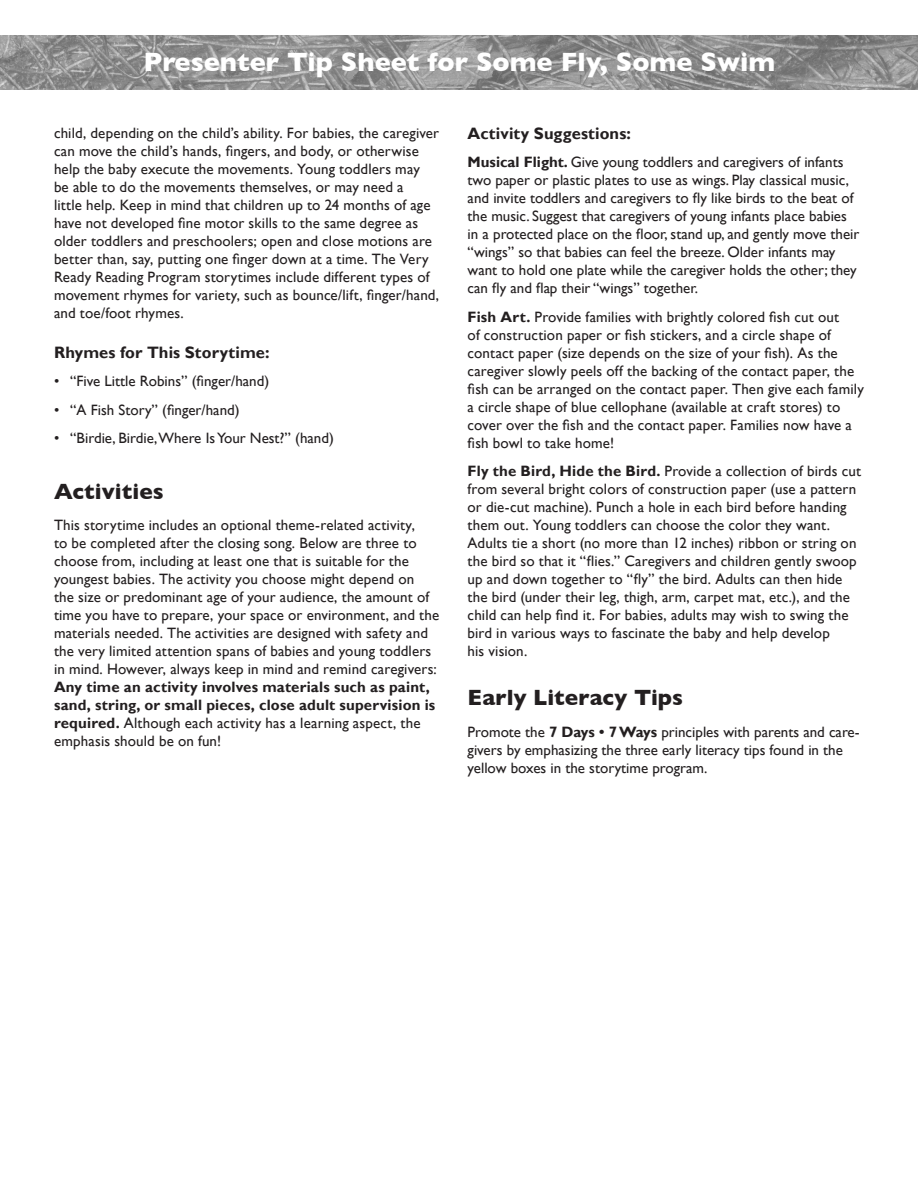
<style>
.page{position:relative;width:918px;height:1188px;background:#fff}
.page>*{position:absolute;margin:0;border:0;box-sizing:border-box;transform-origin:0 0}
.t1{font:700 27px "Gill Sans";color:#fff}
.Large_Header{font:700 22.5px "Gill Sans";letter-spacing:.005em;color:#231f20}
.Song_Title{font:700 16.5px "Gill Sans";letter-spacing:.005em;color:#231f20}
.Song_Body{font:15px/18px "Gill Sans";letter-spacing:.005em;color:#231f20}
.Indent_list{font:15px "Gill Sans";color:#231f20}
.s1{font-weight:700}
</style>
<div class="page">
<img style="left:0;top:36px;width:918px;height:54px">
<p class="t1" style="left:144px;top:46px;width:633px">Presenter Tip Sheet for Some Fly, Some Swim</p>
<p class="Song_Body" style="left:54px;top:124px;width:387px">child, depending on the child’s ability. For babies, the caregiver can move the child’s hands, fingers, and body, or otherwise help the baby execute the movements. Young toddlers may<br>be able to do the movements themselves, or may need a<br>little help. Keep in mind that children up to 24 months of age have not developed fine motor skills to the same degree as older toddlers and preschoolers; open and close motions are better than, say, putting one finger down at a time. The Very Ready Reading Program storytimes include different types of movement rhymes for variety, such as bounce/lift, finger/hand, and toe/foot rhymes.</p>
<p class="Song_Title" style="left:54px;top:342px;width:217px">Rhymes for This Storytime:</p>
<p class="Indent_list" style="left:54px;top:372px;width:217px">• “Five Little Robins” (finger/hand)</p>
<p class="Indent_list" style="left:54px;top:401px;width:187px">• “A Fish Story” (finger/hand)</p>
<p class="Indent_list" style="left:54px;top:429px;width:281px">• “Birdie, Birdie,Where Is Your Nest?” (hand)</p>
<p class="Large_Header" style="left:54px;top:478px;width:111px">Activities</p>
<p class="Song_Body" style="left:54px;top:516px;width:387px">This storytime includes an optional theme-related activity,<br>to be completed after the closing song. Below are three to choose from, including at least one that is suitable for the youngest babies. The activity you choose might depend on<br>the size or predominant age of your audience, the amount of time you have to prepare, your space or environment, and the materials needed. The activities are designed with safety and the very limited attention spans of babies and young toddlers in mind. However, always keep in mind and remind caregivers:<br><span class="s1">Any time an activity involves materials such as paint, sand, string, or small pieces, close adult supervision is required.</span> Although each activity has a learning aspect, the emphasis should be on fun!</p>
<p class="Song_Title" style="left:468px;top:123px;width:165px">Activity Suggestions:</p>
<p class="Song_Body" style="left:468px;top:154px;width:393px"><span class="s1">Musical Flight.</span> Give young toddlers and caregivers of infants two paper or plastic plates to use as wings. Play classical music, and invite toddlers and caregivers to fly like birds to the beat of the music. Suggest that caregivers of young infants place babies in a protected place on the floor, stand up, and gently move their “wings” so that babies can feel the breeze. Older infants may want to hold one plate while the caregiver holds the other; they can fly and flap their “wings” together.</p>
<p class="Song_Body" style="left:468px;top:308px;width:398px"><span class="s1">Fish Art.</span> Provide families with brightly colored fish cut out<br>of construction paper or fish stickers, and a circle shape of contact paper (size depends on the size of your fish). As the caregiver slowly peels off the backing of the contact paper, the fish can be arranged on the contact paper. Then give each family a circle shape of blue cellophane (available at craft stores) to cover over the fish and the contact paper. Families now have a fish bowl to take home!</p>
<p class="Song_Body" style="left:468px;top:463px;width:395px"><span class="s1">Fly the Bird, Hide the Bird.</span> Provide a collection of birds cut from several bright colors of construction paper (use a pattern or die-cut machine). Punch a hole in each bird before handing them out. Young toddlers can choose the color they want.<br>Adults tie a short (no more than 12 inches) ribbon or string on the bird so that it “flies.” Caregivers and children gently swoop up and down together to “fly” the bird. Adults can then hide the bird (under their leg, thigh, arm, carpet mat, etc.), and the child can help find it. For babies, adults may wish to swing the bird in various ways to fascinate the baby and help develop<br>his vision.</p>
<p class="Large_Header" style="left:468px;top:684px;width:217px">Early Literacy Tips</p>
<p class="Song_Body" style="left:468px;top:723px;width:394px">Promote the <span class="s1">7 Days • 7 Ways</span> principles with parents and care&shy;givers by emphasizing the three early literacy tips found in the yellow boxes in the storytime program.</p>
</div>
